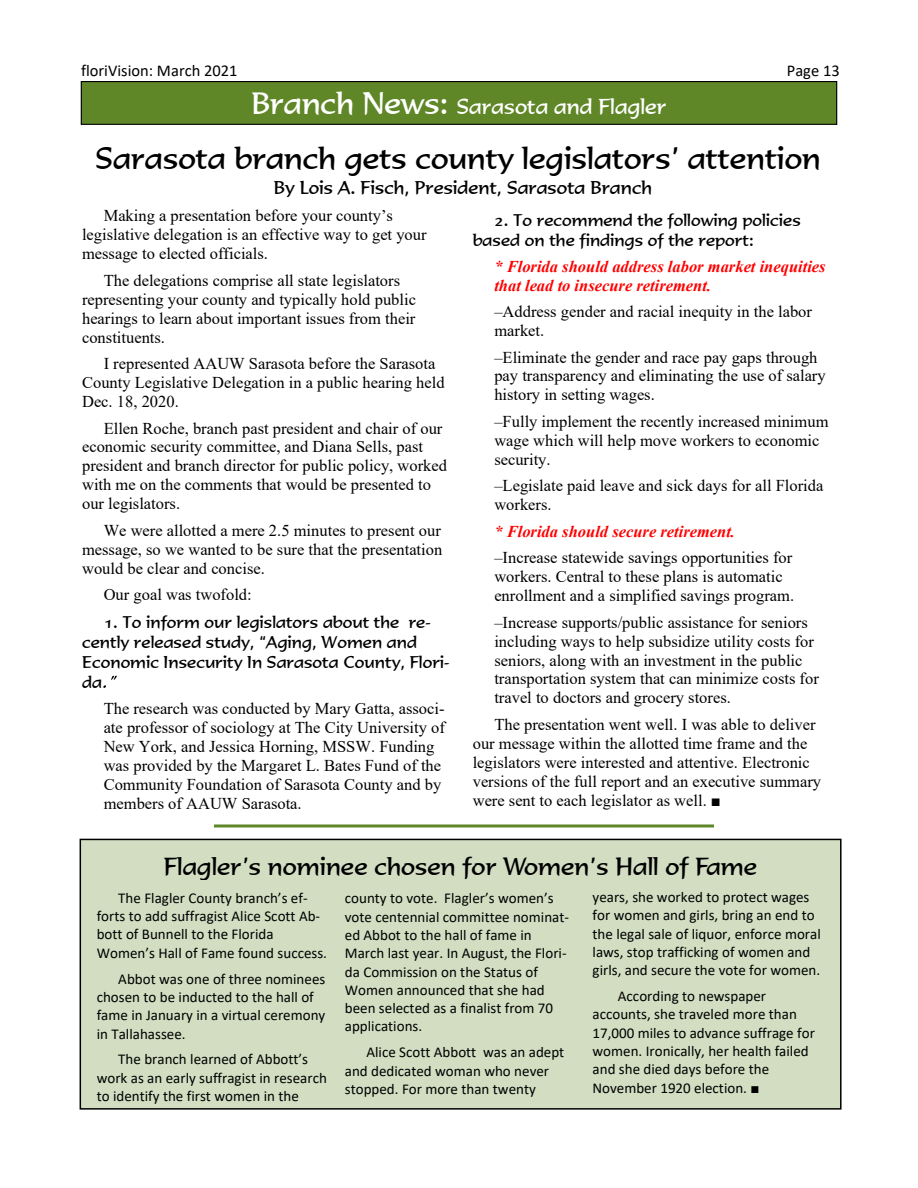
<style>
.page{position:relative;width:918px;height:1188px;background:#fff}
.page>*{position:absolute;margin:0;border:0;box-sizing:border-box;transform-origin:0 0}
.t1{font:30px "Formal 436 BT";color:#000}
.t2{font:24px "Formal 436 BT";color:#000}
.t3{font:21px "Formal 436 BT";color:#fff}
.t4{font:18px "Formal 436 BT";color:#000}
.t5{font:16.5px/18.9px "Times New Roman";color:#000}
.t6{font:16.5px/20px "Formal 436 BT";color:#000}
.t7{font:italic 700 16.5px/18.9px "Times New Roman";color:#f00}
.t8{font:16.5px "Calibri";color:#000}
.t9{font:15px/18.3px "Calibri";color:#000}
.s1{font-size:30px}
.s2{font-family:"Times New Roman"}
</style>
<div class="page">
<div style="left:81px;top:82px;width:756px;height:42px;background:#5f8727"></div>
<div style="left:81px;top:81px;width:756px;height:44px;border:1px solid #000"></div>
<svg style="left:103px;top:676px;width:14px;height:12px"></svg>
<div style="left:80px;top:839px;width:761px;height:270px;background:#d2ddc2"></div>
<div style="left:80px;top:839px;width:762px;height:271px;border:2px solid #000"></div>
<hr style="left:214px;top:824px;width:500px;height:3px;background:#5f8727">
<p class="t8" style="left:81px;top:64px;width:158px">floriVision: March 2021</p>
<p class="t8" style="left:787px;top:63px;width:54px">Page 13</p>
<p class="t3" style="left:251px;top:98px;width:417px"><span class="s1">Branch News:</span> Sarasota and Flagler</p>
<h1 class="t1" style="left:95px;top:146px;width:727px">Sarasota branch gets county legislators’ attention</h1>
<p class="t4" style="left:274px;top:180px;width:380px">By Lois A. Fisch, President, Sarasota Branch</p>
<p class="t5" style="left:82px;top:208px;width:346px;text-indent:22px">Making a presentation before your county’s legislative delegation is an effective way to get your message to elected officials.</p>
<p class="t5" style="left:82px;top:272px;width:335px;text-indent:22px">The delegations comprise all state legislators representing your county and typically hold public hearings to learn about important issues from their constituents.</p>
<p class="t5" style="left:82px;top:356px;width:364px;text-indent:22px">I represented AAUW Sarasota before the Sarasota<br>County Legislative Delegation in a public hearing held<br>Dec. 18, 2020.</p>
<p class="t5" style="left:82px;top:420px;width:366px;text-indent:22px">Ellen Roche, branch past president and chair of our economic security committee, and Diana Sells, past president and branch director for public policy, worked with me on the comments that would be presented to our legislators.</p>
<p class="t5" style="left:82px;top:522px;width:362px;text-align:justify;text-indent:22px">We were allotted a mere 2.5 minutes to present our message, so we wanted to be sure that the presentation would be clear and concise.</p>
<p class="t5" style="left:104px;top:587px;width:150px">Our goal was twofold:</p>
<p class="t6" style="left:82px;top:614px;width:369px;text-indent:22px">1. To inform our legislators about the re&shy;cently released study, “Aging, Women and Economic Insecurity In Sarasota County, Flori&shy;da</p>
<p class="t5" style="left:104px;top:700px;width:343px">The research was conducted by Mary Gatta, associ&shy;ate professor of sociology at The City University of New York, and Jessica Horning, MSSW. Funding was provided by the Margaret L. Bates Fund of the Community Foundation of Sarasota County and by members of AAUW Sarasota.</p>
<p class="t6" style="left:473px;top:211px;width:330px;text-indent:22px">2. To recommend the following policies based on the findings of the report:</p>
<p class="t7" style="left:494px;top:258px;width:333px">* Florida should address labor market inequities that lead to insecure retirement.</p>
<p class="t5" style="left:494px;top:304px;width:319px">–Address gender and racial inequity in the labor market.</p>
<p class="t5" style="left:494px;top:349px;width:333px">–Eliminate the gender and race pay gaps through pay transparency and eliminating the use of salary history in setting wages.</p>
<p class="t5" style="left:494px;top:414px;width:336px">–Fully implement the recently increased minimum wage which will help move workers to economic security.</p>
<p class="t5" style="left:494px;top:478px;width:331px">–Legislate paid leave and sick days for all Florida workers.</p>
<p class="t7" style="left:494px;top:523px;width:242px">* Florida should secure retirement.</p>
<p class="t5" style="left:494px;top:550px;width:301px">–Increase statewide savings opportunities for workers. Central to these plans is automatic enrollment and a simplified savings program.</p>
<p class="t5" style="left:494px;top:614px;width:326px">–Increase supports/public assistance for seniors including ways to help subsidize utility costs for seniors, along with an investment in the public transportation system that can minimize costs for travel to doctors and grocery stores.</p>
<p class="t5" style="left:473px;top:717px;width:350px;text-indent:22px">The presentation went well. I was able to deliver our message within the allotted time frame and the legislators were interested and attentive. Electronic versions of the full report and an executive summary were sent to each legislator as well. ■</p>
<h2 class="t2" style="left:164px;top:857px;width:595px">Flagler’s nominee chosen for Women’s Hall of Fame</h2>
<p class="t9" style="left:97px;top:890px;width:232px;text-indent:22px">The Flagler County branch’s ef&shy;forts to add suffragist Alice Scott Ab&shy;bott of Bunnell to the Florida Women’s Hall of Fame found success.</p>
<p class="t9" style="left:97px;top:971px;width:230px;text-indent:22px">Abbot was one of three nominees chosen to be inducted to the hall of fame in January in a virtual ceremony in Tallahassee.</p>
<p class="t9" style="left:97px;top:1051px;width:232px;text-indent:22px">The branch learned of Abbott’s work as an early suffragist in research to identify the first women in the</p>
<p class="t9" style="left:593px;top:889px;width:230px">years, she worked to protect wages for women and girls, bring an end to the legal sale of liquor, enforce moral laws, stop trafficking of women and girls, and secure the vote for women.</p>
<p class="t9" style="left:593px;top:988px;width:224px;text-indent:25px">According to newspaper accounts, she traveled more than<br>17,000 miles to advance suffrage for women. Ironically, her health failed and she died days before the<br>November 1920 election. <span class="s2">■</span></p>
<p class="t9" style="left:345px;top:890px;width:226px">county to vote. Flagler’s women’s vote centennial committee nominat&shy;ed Abbot to the hall of fame in<br>March last year. In August, the Flori&shy;da Commission on the Status of<br>Women announced that she had been selected as a finalist from 70 applications.</p>
<p class="t9" style="left:345px;top:1044px;width:221px;text-indent:22px">Alice Scott Abbott was an adept and dedicated woman who never stopped. For more than twenty</p>
</div>
